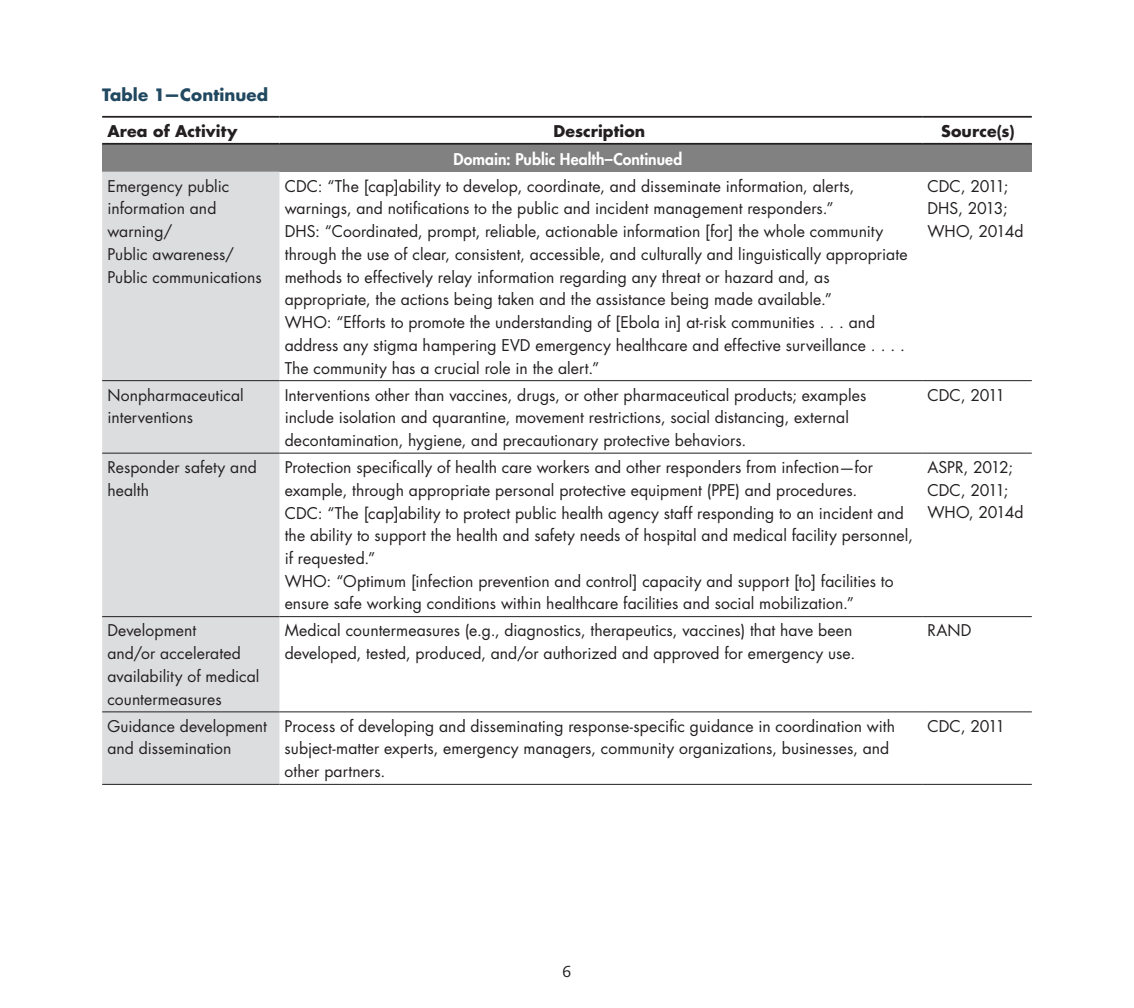
<style>
.page{position:relative;width:1134px;height:1008px;background:#fff}
.page>*{position:absolute;margin:0;border:0;box-sizing:border-box;transform-origin:0 0}
.t1{font:700 16.62px "Futura Std";letter-spacing:.005em;color:#204860}
.t2{font:15.75px/22.8px "Futura Std";letter-spacing:.005em;color:#231f20}
.t3{font:15.75px/22.8px "Futura Std";letter-spacing:-.02em;color:#231f20}
.t4{font:700 15.75px "Futura Std";letter-spacing:.01em;color:#231f20}
.t5{font:800 15.75px "Futura Std";letter-spacing:.005em;color:#fff}
.t6{font:15.75px "Caecilia LT Std";color:#231f20}
</style>
<div class="page">
<div style="left:102px;top:144px;width:930px;height:28px;background:#808180"></div>
<div style="left:102px;top:172px;width:177px;height:612px;background:#dcdddf"></div>
<hr style="left:102px;top:116px;width:177px;height:2px;background:#231f20">
<hr style="left:279px;top:116px;width:643px;height:2px;background:#231f20">
<hr style="left:922px;top:116px;width:110px;height:2px;background:#231f20">
<hr style="left:102px;top:143px;width:177px;height:2px;background:#231f20">
<hr style="left:279px;top:143px;width:643px;height:2px;background:#231f20">
<hr style="left:922px;top:143px;width:110px;height:2px;background:#231f20">
<hr style="left:102px;top:380px;width:177px;height:1px;background:#231f20">
<hr style="left:279px;top:380px;width:643px;height:1px;background:#231f20">
<hr style="left:922px;top:380px;width:110px;height:1px;background:#231f20">
<hr style="left:102px;top:453px;width:177px;height:1px;background:#231f20">
<hr style="left:279px;top:453px;width:643px;height:1px;background:#231f20">
<hr style="left:922px;top:453px;width:110px;height:1px;background:#231f20">
<hr style="left:102px;top:616px;width:177px;height:1px;background:#231f20">
<hr style="left:279px;top:616px;width:643px;height:1px;background:#231f20">
<hr style="left:922px;top:616px;width:110px;height:1px;background:#231f20">
<hr style="left:102px;top:712px;width:177px;height:1px;background:#231f20">
<hr style="left:279px;top:712px;width:643px;height:1px;background:#231f20">
<hr style="left:922px;top:712px;width:110px;height:1px;background:#231f20">
<hr style="left:102px;top:784px;width:177px;height:1px;background:#231f20">
<hr style="left:279px;top:784px;width:643px;height:1px;background:#231f20">
<hr style="left:922px;top:784px;width:110px;height:1px;background:#231f20">
<p class="t1" style="left:102px;top:84px;width:168px">Table 1—Continued</p>
<p class="t4" style="left:107px;top:120px;width:131px">Area of Activity</p>
<p class="t4" style="left:554px;top:120px;width:93px">Description</p>
<p class="t4" style="left:941px;top:120px;width:75px">Source(s)</p>
<p class="t5" style="left:453px;top:149px;width:230px">Domain: Public Health–Continued</p>
<p class="t2" style="left:107px;top:175px;width:156px">Emergency public information and warning/<br>Public awareness/<br>Public communications</p>
<p class="t2" style="left:285px;top:175px;width:624px">CDC: “The [cap]ability to develop, coordinate, and disseminate information, alerts, warnings, and notifications to the public and incident management responders.”<br>DHS: “Coordinated, prompt, reliable, actionable information [for] the whole community through the use of clear, consistent, accessible, and culturally and linguistically appropriate methods to effectively relay information regarding any threat or hazard and, as appropriate, the actions being taken and the assistance being made available.”<br>WHO: “Efforts to promote the understanding of [Ebola in] at-risk communities . . . and address any stigma hampering EVD emergency healthcare and effective surveillance . . . .<br>The community has a crucial role in the alert.”</p>
<p class="t3" style="left:927px;top:175px;width:98px">CDC, 2011;<br>DHS, 2013;<br>WHO, 2014d</p>
<p class="t2" style="left:107px;top:384px;width:138px">Nonpharmaceutical interventions</p>
<p class="t2" style="left:285px;top:384px;width:583px">Interventions other than vaccines, drugs, or other pharmaceutical products; examples include isolation and quarantine, movement restrictions, social distancing, external decontamination, hygiene, and precautionary protective behaviors.</p>
<p class="t2" style="left:927px;top:384px;width:79px">CDC, 2011</p>
<p class="t2" style="left:107px;top:456px;width:151px">Responder safety and health</p>
<p class="t2" style="left:285px;top:456px;width:630px">Protection specifically of health care workers and other responders from infection—for example, through appropriate personal protective equipment (PPE) and procedures.<br>CDC: “The [cap]ability to protect public health agency staff responding to an incident and the ability to support the health and safety needs of hospital and medical facility personnel, if requested.”<br>WHO: “Optimum [infection prevention and control] capacity and support [to] facilities to ensure safe working conditions within healthcare facilities and social mobilization.”</p>
<p class="t3" style="left:927px;top:456px;width:98px">ASPR, 2012;<br>CDC, 2011;<br>WHO, 2014d</p>
<p class="t2" style="left:107px;top:619px;width:154px">Development<br>and/or accelerated availability of medical countermeasures</p>
<p class="t2" style="left:285px;top:619px;width:572px">Medical countermeasures (e.g., diagnostics, therapeutics, vaccines) that have been developed, tested, produced, and/or authorized and approved for emergency use.</p>
<p class="t2" style="left:927px;top:619px;width:46px">RAND</p>
<p class="t2" style="left:107px;top:715px;width:161px">Guidance development and dissemination</p>
<p class="t2" style="left:285px;top:715px;width:612px">Process of developing and disseminating response-specific guidance in coordination with subject-matter experts, emergency managers, community organizations, businesses, and other partners.</p>
<p class="t2" style="left:927px;top:715px;width:79px">CDC, 2011</p>
<p class="t6" style="left:563px;top:962px;width:10px">6</p>
</div>
